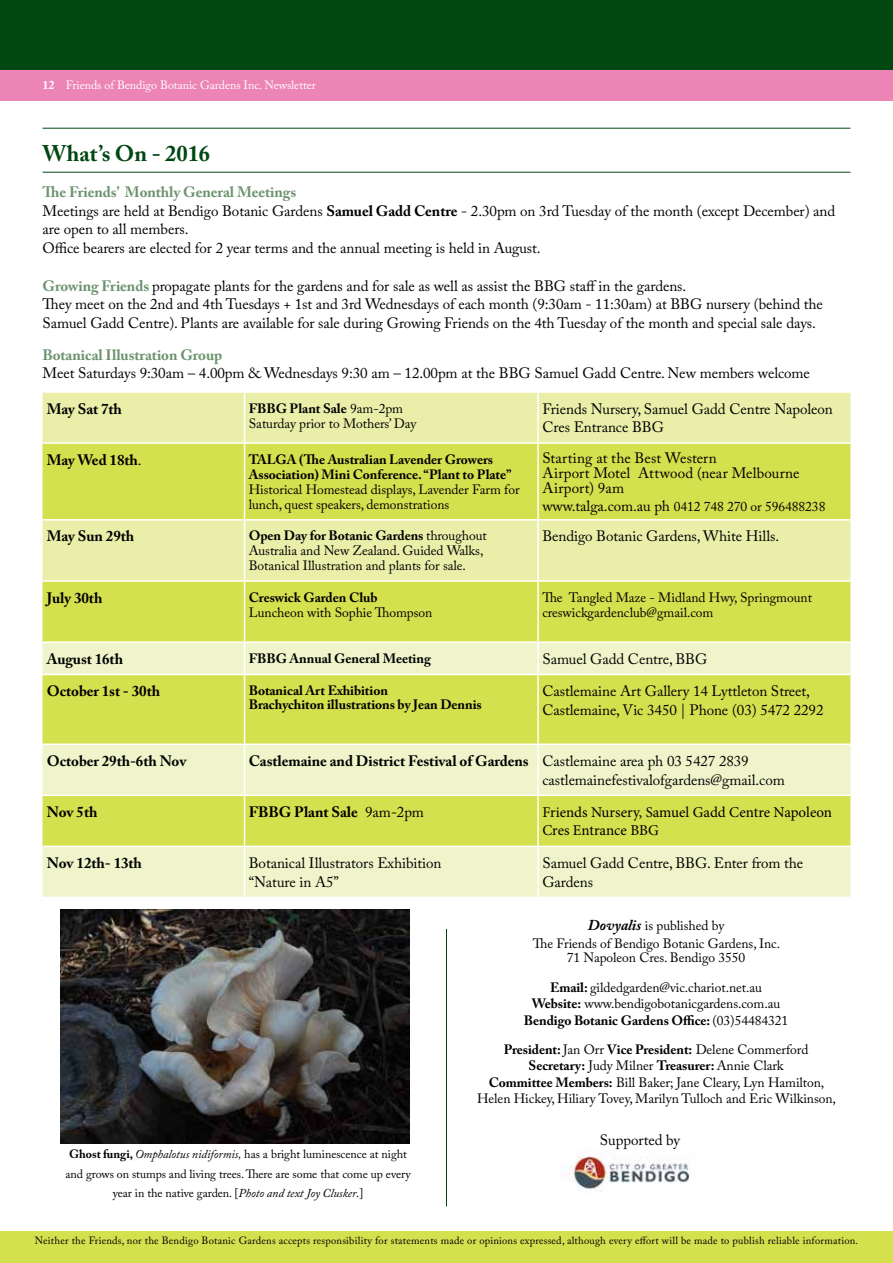
<style>
.page{position:relative;width:893px;height:1263px;background:#fff}
.page>*{position:absolute;margin:0;border:0;box-sizing:border-box;transform-origin:0 0}
.t1{font:700 22.5px "Adobe Caslon Pro";color:#004712}
.t2{font:15px/18.8px "Adobe Caslon Pro";letter-spacing:-.005em;color:#000}
.t3{font:700 15px "Adobe Caslon Pro";letter-spacing:-.005em;color:#000}
.t4{font:15px/18px "Minion Pro";color:#000}
.t5{font:700 15px "Adobe Caslon Pro";letter-spacing:-.005em;color:#6b926d}
.t6{font:13.5px/15px "Adobe Caslon Pro";letter-spacing:-.005em;color:#000}
.t7{font:700 13.5px/15px "Adobe Caslon Pro";letter-spacing:-.005em;color:#000}
.t8{font:12px/19.5px "Adobe Caslon Pro";letter-spacing:-.005em;color:#000;text-align:center}
.t9{font:12px "Adobe Caslon Pro";letter-spacing:-.005em;color:#fff}
.t10{font:10.5px "Adobe Caslon Pro";letter-spacing:.02em;color:#000}
.s1{font-weight:700}
.s2{font-weight:700;color:#6b926d}
.s3{font-weight:400}
.s4{font-size:15px}
.s5{font-style:italic}
.s6{font-weight:700;font-style:italic;font-size:15px}
</style>
<div class="page">
<div style="left:0;top:0;width:893px;height:72px;background:#004712"></div>
<div style="left:0;top:70px;width:893px;height:31px;background:#ec84b5"></div>
<div style="left:0;top:1227px;width:893px;height:36px;background:#d5e04e"></div>
<div style="left:0;top:895px;width:893px;height:336px;background:#fff"></div>
<hr style="left:43px;top:128px;width:807px;height:1px;background:#004712">
<hr style="left:43px;top:172px;width:807px;height:1px;background:#004712">
<div style="left:43px;top:393px;width:807px;height:49px;background:#e9eea9"></div>
<svg style="left:43px;top:444px;width:807px;height:136px;background:#dde676"></svg>
<div style="left:43px;top:582px;width:807px;height:59px;background:#d5e04e"></div>
<svg style="left:43px;top:643px;width:807px;height:254px;background:#e3ea8f"></svg>
<hr style="left:43px;top:519px;width:202px;height:2px;background:#fff">
<hr style="left:245px;top:519px;width:293px;height:2px;background:#fff">
<hr style="left:538px;top:519px;width:312px;height:2px;background:#fff">
<hr style="left:43px;top:674px;width:202px;height:1px;background:#fff">
<hr style="left:245px;top:674px;width:293px;height:1px;background:#fff">
<hr style="left:538px;top:674px;width:312px;height:1px;background:#fff">
<hr style="left:43px;top:743px;width:202px;height:2px;background:#fff">
<hr style="left:245px;top:743px;width:293px;height:2px;background:#fff">
<hr style="left:538px;top:743px;width:312px;height:2px;background:#fff">
<hr style="left:43px;top:794px;width:202px;height:2px;background:#fff">
<hr style="left:245px;top:794px;width:293px;height:2px;background:#fff">
<hr style="left:538px;top:794px;width:312px;height:2px;background:#fff">
<hr style="left:43px;top:846px;width:202px;height:1px;background:#fff">
<hr style="left:245px;top:846px;width:293px;height:1px;background:#fff">
<hr style="left:538px;top:846px;width:312px;height:1px;background:#fff">
<hr style="left:244px;top:393px;width:1px;height:49px;background:#fff">
<hr style="left:537px;top:393px;width:2px;height:49px;background:#fff">
<hr style="left:244px;top:444px;width:1px;height:75px;background:#fff">
<hr style="left:537px;top:444px;width:2px;height:75px;background:#fff">
<hr style="left:244px;top:521px;width:1px;height:59px;background:#fff">
<hr style="left:537px;top:521px;width:2px;height:59px;background:#fff">
<hr style="left:244px;top:582px;width:1px;height:59px;background:#fff">
<hr style="left:537px;top:582px;width:2px;height:59px;background:#fff">
<hr style="left:244px;top:643px;width:1px;height:31px;background:#fff">
<hr style="left:537px;top:643px;width:2px;height:31px;background:#fff">
<hr style="left:244px;top:675px;width:1px;height:68px;background:#fff">
<hr style="left:537px;top:675px;width:2px;height:68px;background:#fff">
<hr style="left:244px;top:745px;width:1px;height:49px;background:#fff">
<hr style="left:537px;top:745px;width:2px;height:49px;background:#fff">
<hr style="left:244px;top:796px;width:1px;height:50px;background:#fff">
<hr style="left:537px;top:796px;width:2px;height:50px;background:#fff">
<hr style="left:244px;top:847px;width:1px;height:50px;background:#fff">
<hr style="left:537px;top:847px;width:2px;height:50px;background:#fff">
<hr style="left:446px;top:929px;width:1px;height:277px;background:#004712">
<img style="left:563px;top:1151px;width:127px;height:40px">
<img style="left:60px;top:909px;width:349px;height:234px">
<p class="t9" style="left:43px;top:78px;width:275px"><span class="s1">12</span> Friends of Bendigo Botanic Gardens Inc. Newsletter</p>
<h1 class="t1" style="left:43px;top:140px;width:169px">What’s On - 2016</h1>
<p class="t2" style="left:43px;top:182px;width:794px"><span class="s2">The Friends’ Monthly General Meetings<br></span>Meetings are held at Bendigo Botanic Gardens <span class="s1">Samuel Gadd Centre</span> - 2.30pm on 3rd Tuesday of the month (except December) and are open to all members.<br>Office bearers are elected for 2 year terms and the annual meeting is held in August.</p>
<p class="t2" style="left:43px;top:276px;width:782px"><span class="s2">Growing Friends</span> propagate plants for the gardens and for sale as well as assist the BBG staff in the gardens.<br>They meet on the 2nd and 4th Tuesdays + 1st and 3rd Wednesdays of each month (9:30am - 11:30am) at BBG nursery (behind the<br>Samuel Gadd Centre). Plants are available for sale during Growing Friends on the 4th Tuesday of the month and special sale days.</p>
<p class="t5" style="left:43px;top:346px;width:181px">Botanical Illustration Group</p>
<p class="t2" style="left:43px;top:364px;width:769px">Meet Saturdays 9:30am – 4.00pm &amp; Wednesdays 9:30 am – 12.00pm at the BBG Samuel Gadd Centre. New members welcome</p>
<p class="t3" style="left:47px;top:400px;width:77px">May Sat 7th</p>
<p class="t6" style="left:249px;top:400px;width:169px"><span class="s1">FBBG Plant Sale</span> 9am-2pm<br>Saturday prior to Mothers’ Day</p>
<p class="t2" style="left:542px;top:399px;width:292px">Friends Nursery, Samuel Gadd Centre Napoleon<br>Cres Entrance BBG</p>
<p class="t3" style="left:47px;top:451px;width:96px">May Wed 18th<span class="s3">.</span></p>
<p class="t7" style="left:249px;top:451px;width:264px">TALGA (The Australian Lavender Growers<br>Association) Mini Conference. “Plant to Plate”</p>
<p class="t6" style="left:249px;top:481px;width:272px">Historical Homestead displays, Lavender Farm for lunch, quest speakers, demonstrations</p>
<p class="t2" style="left:542px;top:450px;width:259px;line-height:15px">Starting at the Best Western<br>Airport Motel Attwood (near Melbourne<br>Airport) 9am</p>
<p class="t6" style="left:542px;top:499px;width:285px"><span class="s4">www.talga.com.au ph</span> 0412 748 270 or 596488238</p>
<p class="t3" style="left:47px;top:527px;width:89px">May Sun 29th</p>
<p class="t6" style="left:249px;top:528px;width:239px"><span class="s1">Open Day for Botanic Gardens</span> throughout<br>Australia and New Zealand. Guided Walks,<br>Botanical Illustration and plants for sale.</p>
<p class="t2" style="left:542px;top:527px;width:238px">Bendigo Botanic Gardens, White Hills.</p>
<p class="t3" style="left:47px;top:589px;width:57px">July 30th</p>
<p class="t7" style="left:249px;top:589px;width:130px">Creswick Garden Club</p>
<p class="t6" style="left:249px;top:604px;width:185px">Luncheon with Sophie Thompson</p>
<p class="t6" style="left:542px;top:589px;width:271px">The Tangled Maze - Midland Hwy, Springmount creswickgardenclub@gmail.com</p>
<p class="t3" style="left:47px;top:650px;width:78px">August 16th</p>
<p class="t7" style="left:249px;top:651px;width:184px">FBBG Annual General Meeting</p>
<p class="t2" style="left:542px;top:649px;width:167px">Samuel Gadd Centre, BBG</p>
<p class="t3" style="left:47px;top:682px;width:115px">October 1st - 30th</p>
<p class="t7" style="left:249px;top:684px;width:235px;line-height:13.5px">Botanical Art Exhibition<br>Brachychiton illustrations by Jean Dennis</p>
<p class="t2" style="left:542px;top:682px;width:283px">Castlemaine Art Gallery 14 Lyttleton Street,<br>Castlemaine, Vic 3450 | Phone (03) 5472 2292</p>
<p class="t3" style="left:47px;top:752px;width:141px">October 29th-6th Nov</p>
<p class="t2" style="left:542px;top:751px;width:244px;text-indent:-294px"><span class="s1">Castlemaine and District Festival of Gardens</span> Castlemaine area ph 03 5427 2839 castlemainefestivalofgardens@gmail.com</p>
<p class="t3" style="left:47px;top:803px;width:52px">Nov 5th</p>
<p class="t3" style="left:249px;top:803px;width:177px">FBBG Plant Sale <span class="s3">9am-2pm</span></p>
<p class="t4" style="left:542px;top:803px;width:291px">Friends Nursery, Samuel Gadd Centre Napoleon<br>Cres Entrance BBG</p>
<p class="t3" style="left:47px;top:854px;width:97px">Nov 12th- 13th</p>
<p class="t2" style="left:249px;top:853px;width:194px">Botanical Illustrators Exhibition “Nature in A5”</p>
<p class="t2" style="left:542px;top:853px;width:262px">Samuel Gadd Centre, BBG. Enter from the<br>Gardens</p>
<p class="t8" style="left:65px;top:1144px;width:347px"><span class="s1">Ghost fungi,</span> <span class="s5">Omphalotus nidiformis,</span> has a bright luminescence at night and grows on stumps and living trees. There are some that come up every year in the native garden. [<span class="s5">Photo and text Joy Clusker</span>.]</p>
<p class="t6" style="left:533px;top:916px;width:249px;line-height:18.5px;text-align:center"><span class="s6">Dovyalis</span> is published by<br>The Friends of Bendigo Botanic Gardens, Inc.</p>
<p class="t6" style="left:550px;top:943px;width:213px;line-height:29.2px;text-align:center">71 Napoleon Cres. Bendigo 3550<br><span class="s1">Email:</span> gildedgarden@vic.chariot.net.au</p>
<p class="t6" style="left:524px;top:995px;width:266px;line-height:16.5px;text-align:center"><span class="s1">Website:</span> www.bendigobotanicgardens.com.au<br><span class="s1">Bendigo Botanic Gardens Office:</span> (03)54484321</p>
<p class="t6" style="left:477px;top:1041px;width:360px;line-height:16.5px;text-align:center"><span class="s1">President:</span> Jan Orr <span class="s1">Vice President:</span> Delene Commerford <span class="s1">Secretary:</span> Judy Milner <span class="s1">Treasurer:</span> Annie Clark<br><span class="s1">Committee Members:</span> Bill Baker; Jane Cleary, Lyn Hamilton, Helen Hickey, Hiliary Tovey, Marilyn Tulloch and Eric Wilkinson,</p>
<p class="t2" style="left:600px;top:1130px;width:82px">Supported by</p>
<p class="t10" style="left:35px;top:1234px;width:825px">Neither the Friends, nor the Bendigo Botanic Gardens accepts responsibility for statements made or opinions expressed, although every effort will be made to publish reliable information.</p>
</div>
